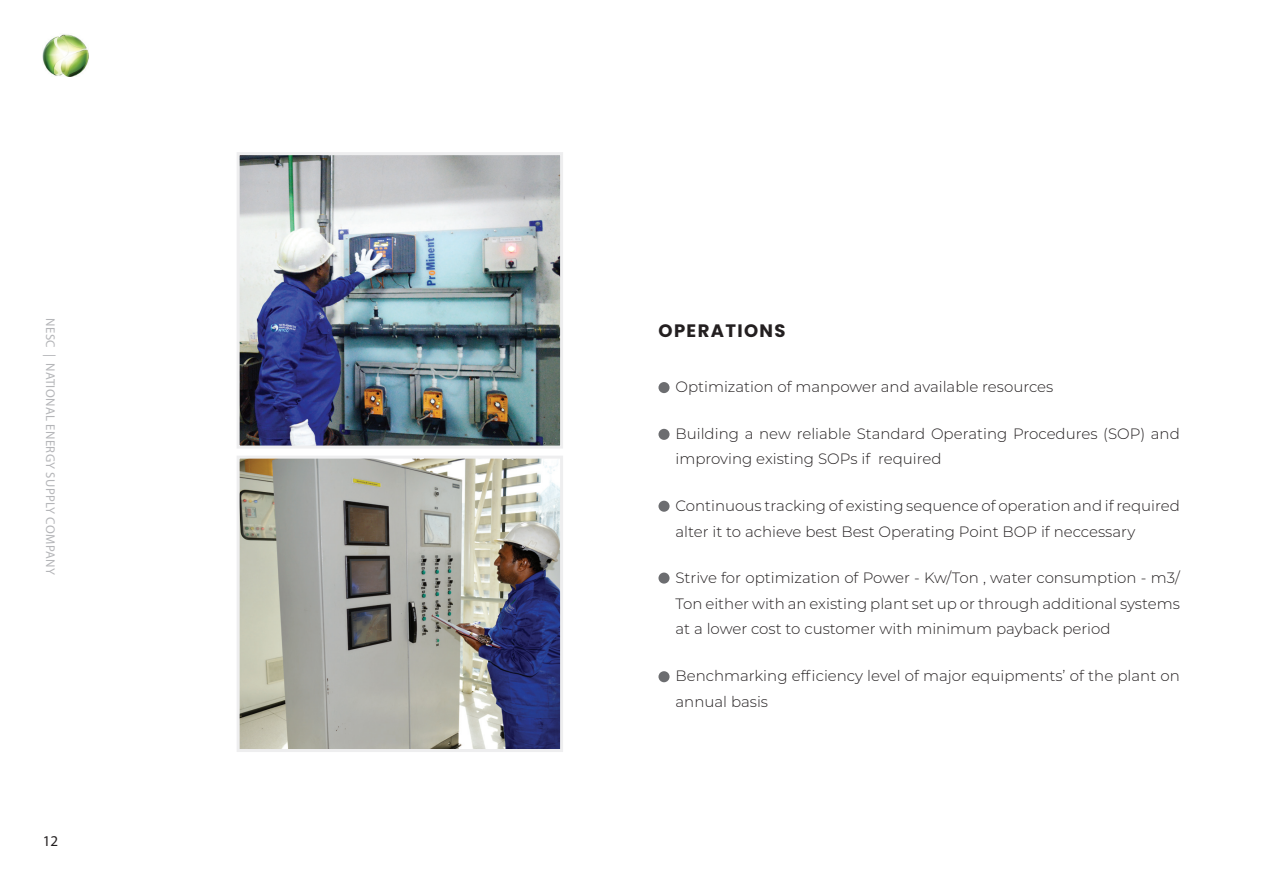
<style>
.page{position:relative;width:1263px;height:893px;background:#fff}
.page>*{position:absolute;margin:0;border:0;box-sizing:border-box;transform-origin:0 0}
.t1{font:700 18px "Poppins";letter-spacing:.075em;color:#231f20}
.t2{font:300 15px/25.5px "Montserrat";color:#231f20}
.t3{font:15px "Myriad Pro";color:#231f20}
.t4{font:12.75px "Myriad Pro";letter-spacing:.03em;color:#b4b5b8}
</style>
<div class="page">
<img style="left:43px;top:34px;width:46px;height:43px">
<img style="left:241px;top:156px;width:318px;height:289px">
<div style="left:237px;top:152px;width:326px;height:297px;border:3px solid #eeeeef"></div>
<img style="left:241px;top:460px;width:318px;height:288px">
<div style="left:237px;top:456px;width:326px;height:296px;border:3px solid #eeeeef"></div>
<div style="left:658px;top:382px;width:11px;height:11px;background:#6c6d70;border-radius:50%"></div>
<div style="left:658px;top:429px;width:11px;height:11px;background:#6c6d70;border-radius:50%"></div>
<div style="left:658px;top:501px;width:11px;height:11px;background:#6c6d70;border-radius:50%"></div>
<div style="left:658px;top:573px;width:11px;height:11px;background:#6c6d70;border-radius:50%"></div>
<div style="left:658px;top:671px;width:11px;height:11px;background:#6c6d70;border-radius:50%"></div>
<p class="t4" style="left:58px;top:318px;width:258px;rotate:90deg">NESC | NATIONAL ENERGY SUPPLY COMPANY</p>
<p class="t3" style="left:43px;top:832px;width:17px">12</p>
<p class="t1" style="left:658px;top:320px;width:128px">OPERATIONS</p>
<p class="t2" style="left:675px;top:373px;width:379px">Optimization of manpower and available resources</p>
<p class="t2" style="left:675px;top:420px;width:506px">Building a new reliable Standard Operating Procedures (SOP) and improving existing SOPs if required</p>
<p class="t2" style="left:675px;top:492px;width:506px">Continuous tracking of existing sequence of operation and if required alter it to achieve best Best Operating Point BOP if neccessary</p>
<p class="t2" style="left:675px;top:565px;width:506px;text-align:justify">Strive for optimization of Power - Kw/Ton , water consumption - m3/ Ton either with an existing plant set up or through additional systems at a lower cost to customer with minimum payback period</p>
<p class="t2" style="left:675px;top:662px;width:506px">Benchmarking efficiency level of major equipments’ of the plant on annual basis</p>
</div>
